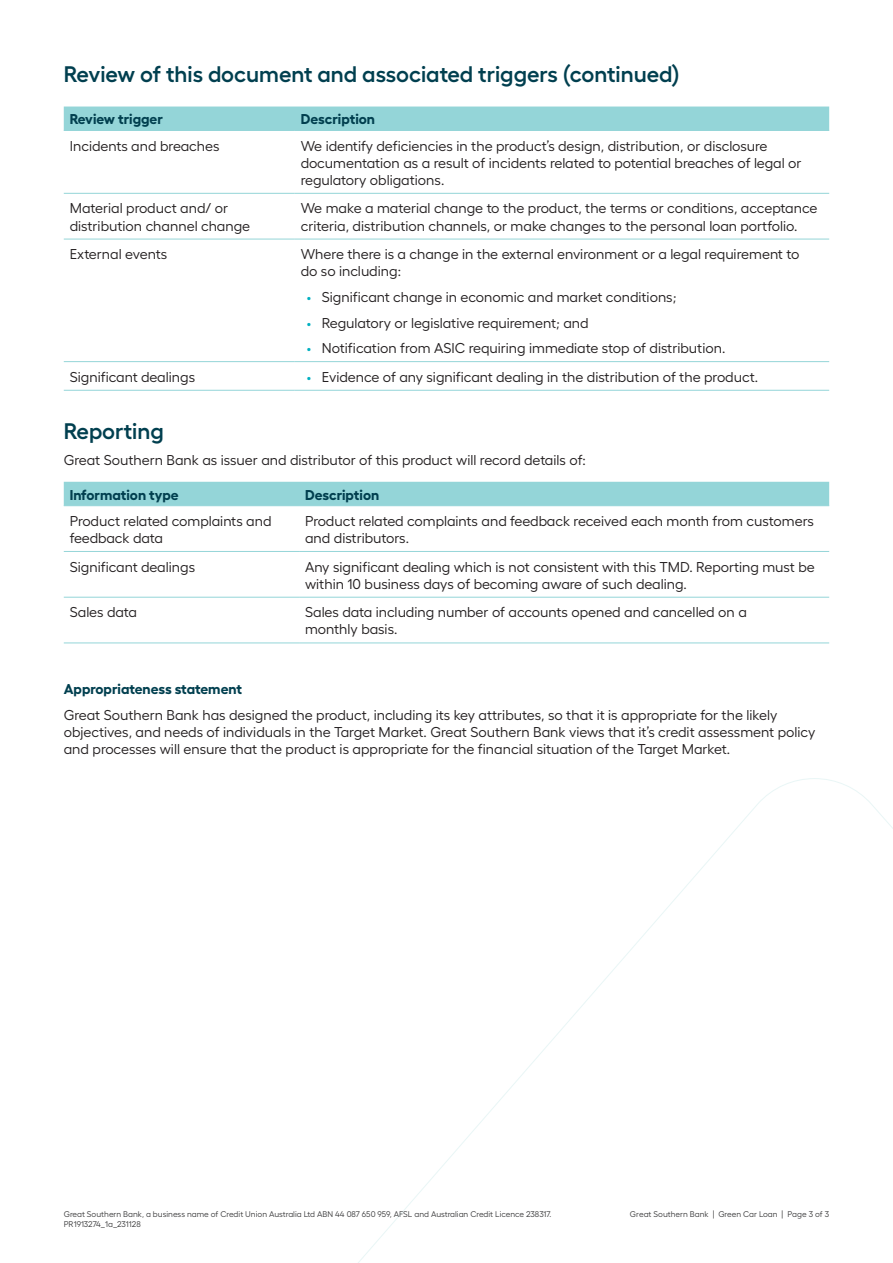
<style>
.page{position:relative;width:893px;height:1263px;background:#fff}
.page>*{position:absolute;margin:0;border:0;box-sizing:border-box;transform-origin:0 0}
._4__Body_Copy{font:600 22.5px "Hellix";color:#013f4f}
._4__Body_Copy-2{font:14.25px/17.1px "Hellix";color:#231f20}
._5__Bullets_1{font:14.25px/17.1px "Hellix";color:#231f20}
._3__Subtitle{font:700 14.25px "Hellix";color:#013f4f}
.t1{font:8.25px "Hellix";color:#3e3e3f}
.s1{color:#00b0c1}
</style>
<div class="page">
<div style="left:64px;top:107px;width:765px;height:23px;background:#94d5d8"></div>
<hr style="left:64px;top:130px;width:231px;height:1px;background:#94d5d8">
<hr style="left:295px;top:130px;width:534px;height:1px;background:#94d5d8">
<hr style="left:64px;top:193px;width:231px;height:1px;background:#94d5d8">
<hr style="left:295px;top:193px;width:534px;height:1px;background:#94d5d8">
<hr style="left:64px;top:239px;width:231px;height:1px;background:#94d5d8">
<hr style="left:295px;top:239px;width:534px;height:1px;background:#94d5d8">
<hr style="left:64px;top:361px;width:231px;height:1px;background:#94d5d8">
<hr style="left:295px;top:361px;width:534px;height:1px;background:#94d5d8">
<hr style="left:64px;top:390px;width:231px;height:1px;background:#94d5d8">
<hr style="left:295px;top:390px;width:534px;height:1px;background:#94d5d8">
<div style="left:64px;top:482px;width:765px;height:23px;background:#94d5d8"></div>
<hr style="left:64px;top:505px;width:235px;height:1px;background:#94d5d8">
<hr style="left:299px;top:505px;width:530px;height:1px;background:#94d5d8">
<hr style="left:64px;top:551px;width:235px;height:1px;background:#94d5d8">
<hr style="left:299px;top:551px;width:530px;height:1px;background:#94d5d8">
<hr style="left:64px;top:597px;width:235px;height:1px;background:#94d5d8">
<hr style="left:299px;top:597px;width:530px;height:1px;background:#94d5d8">
<hr style="left:64px;top:642px;width:235px;height:1px;background:#94d5d8">
<hr style="left:299px;top:642px;width:530px;height:1px;background:#94d5d8">
<p class="_4__Body_Copy" style="left:64px;top:57px;width:617px">Review of this document and associated triggers (continued)</p>
<p class="_3__Subtitle" style="left:70px;top:108px;width:95px">Review trigger</p>
<p class="_3__Subtitle" style="left:301px;top:108px;width:76px">Description</p>
<p class="_4__Body_Copy-2" style="left:70px;top:136px;width:151px">Incidents and breaches</p>
<p class="_4__Body_Copy-2" style="left:301px;top:136px;width:502px">We identify deficiencies in the product’s design, distribution, or disclosure documentation as a result of incidents related to potential breaches of legal or regulatory obligations.</p>
<p class="_4__Body_Copy-2" style="left:70px;top:198px;width:182px">Material product and/ or distribution channel change</p>
<p class="_5__Bullets_1" style="left:301px;top:198px;width:518px">We make a material change to the product, the terms or conditions, acceptance criteria, distribution channels, or make changes to the personal loan portfolio.</p>
<p class="_4__Body_Copy-2" style="left:70px;top:244px;width:99px">External events</p>
<p class="_4__Body_Copy-2" style="left:301px;top:244px;width:500px">Where there is a change in the external environment or a legal requirement to do so including:</p>
<p class="_4__Body_Copy-2" style="left:307px;top:287px;width:371px"><span class="s1">•</span> Significant change in economic and market conditions;</p>
<p class="_4__Body_Copy-2" style="left:307px;top:313px;width:283px"><span class="s1">•</span> Regulatory or legislative requirement; and</p>
<p class="_4__Body_Copy-2" style="left:307px;top:338px;width:420px"><span class="s1">•</span> Notification from ASIC requiring immediate stop of distribution.</p>
<p class="_4__Body_Copy-2" style="left:70px;top:367px;width:127px">Significant dealings</p>
<p class="_4__Body_Copy-2" style="left:307px;top:367px;width:453px"><span class="s1">•</span> Evidence of any significant dealing in the distribution of the product.</p>
<p class="_4__Body_Copy" style="left:64px;top:413px;width:102px">Reporting</p>
<p class="_4__Body_Copy-2" style="left:64px;top:449px;width:524px">Great Southern Bank as issuer and distributor of this product will record details of:</p>
<p class="_3__Subtitle" style="left:70px;top:483px;width:110px">Information type</p>
<p class="_3__Subtitle" style="left:305px;top:483px;width:76px">Description</p>
<p class="_4__Body_Copy-2" style="left:70px;top:511px;width:203px">Product related complaints and feedback data</p>
<p class="_4__Body_Copy-2" style="left:305px;top:511px;width:510px">Product related complaints and feedback received each month from customers and distributors.</p>
<p class="_4__Body_Copy-2" style="left:70px;top:557px;width:127px">Significant dealings</p>
<p class="_4__Body_Copy-2" style="left:305px;top:557px;width:511px">Any significant dealing which is not consistent with this TMD. Reporting must be within 10 business days of becoming aware of such dealing.</p>
<p class="_4__Body_Copy-2" style="left:70px;top:602px;width:69px">Sales data</p>
<p class="_4__Body_Copy-2" style="left:305px;top:602px;width:443px">Sales data including number of accounts opened and cancelled on a monthly basis.</p>
<p class="_3__Subtitle" style="left:64px;top:678px;width:180px">Appropriateness statement</p>
<p class="_4__Body_Copy-2" style="left:64px;top:705px;width:753px">Great Southern Bank has designed the product, including its key attributes, so that it is appropriate for the likely objectives, and needs of individuals in the Target Market. Great Southern Bank views that it’s credit assessment policy and processes will ensure that the product is appropriate for the financial situation of the Target Market.</p>
<p class="t1" style="left:64px;top:1207px;width:489px">Great Southern Bank, a business name of Credit Union Australia Ltd ABN 44 087 650 959, AFSL and Australian Credit Licence 238317.</p>
<p class="t1" style="left:630px;top:1207px;width:201px">Great Southern Bank | Green Car Loan | Page 3 of 3</p>
<p class="t1" style="left:64px;top:1217px;width:79px">PR1913274_1a_231128</p>
</div>
